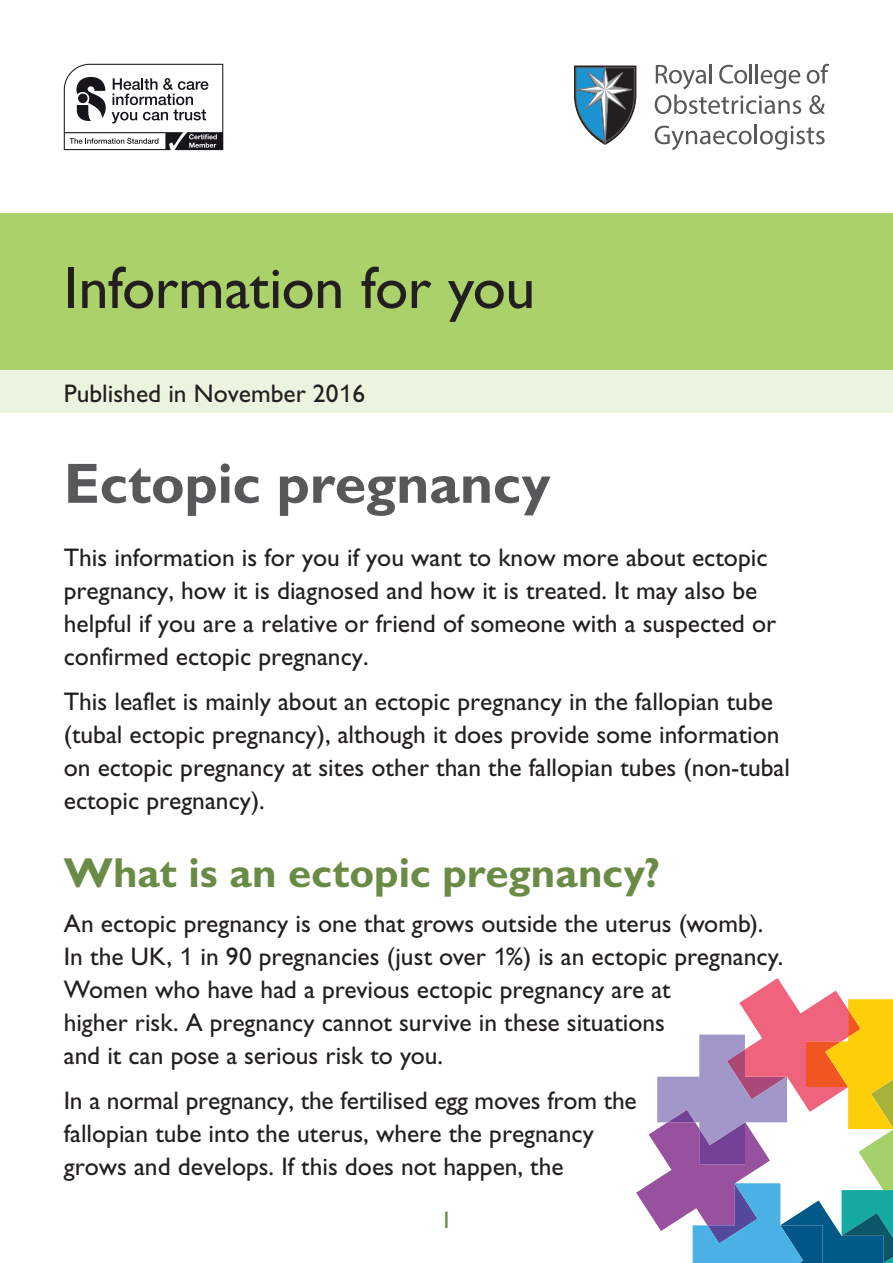
<style>
.page{position:relative;width:893px;height:1263px;background:#fff}
.page>*{position:absolute;margin:0;border:0;box-sizing:border-box;transform-origin:0 0}
.t1{font:60px "Gill Sans";letter-spacing:-.01em;color:#231f20}
.PI_title{font:700 57px "Gill Sans";letter-spacing:-.005em;color:#57585a}
.PI_A_head{font:700 42px "Gill Sans";color:#6a8b46}
.PI_body_text{font:25.5px/33px "Gill Sans";color:#231f20}
.PI_review_date{font:25.5px "Gill Sans";color:#231f20}
.PI_page_number{font:24px "Gill Sans";color:#6a8b46}
.s1{font-family:"Arial";font-size:24.15px}
</style>
<div class="page">
<svg style="left:64px;top:64px;width:159px;height:86px"></svg>
<svg style="left:807px;top:64px;width:22px;height:20px"></svg>
<svg style="left:655px;top:64px;width:146px;height:50px"></svg>
<svg style="left:809px;top:95px;width:16px;height:19px"></svg>
<svg style="left:655px;top:125px;width:170px;height:25px"></svg>
<svg style="left:574px;top:65px;width:63px;height:80px"></svg>
<div style="left:0;top:213px;width:893px;height:157px;background:#abd26a"></div>
<div style="left:0;top:370px;width:893px;height:42px;background:#ebf4de"></div>
<svg style="left:636px;top:978px;width:257px;height:285px"></svg>
<h1 class="t1" style="left:64px;top:253px;width:473px">Information for you</h1>
<p class="PI_review_date" style="left:64px;top:379px;width:303px">Published in November 20<span class="s1">1</span>6</p>
<p class="PI_title" style="left:64px;top:450px;width:488px">Ectopic pregnancy</p>
<p class="PI_body_text" style="left:64px;top:541px;width:714px">This information is for you if you want to know more about ectopic pregnancy, how it is diagnosed and how it is treated. It may also be helpful if you are a relative or friend of someone with a suspected or confirmed ectopic pregnancy.</p>
<p class="PI_body_text" style="left:64px;top:685px;width:728px">This leaflet is mainly about an ectopic pregnancy in the fallopian tube (tubal ectopic pregnancy), although it does provide some information on ectopic pregnancy at sites other than the fallopian tubes (non-tubal ectopic pregnancy).</p>
<p class="PI_A_head" style="left:64px;top:848px;width:598px">What is an ectopic pregnancy?</p>
<p class="PI_body_text" style="left:64px;top:907px;width:721px">An ectopic pregnancy is one that grows outside the uterus (womb).<br>In the UK, <span class="s1">1</span> in 90 pregnancies (just over <span class="s1">1</span>%) is an ectopic pregnancy.<br>Women who have had a previous ectopic pregnancy are at<br>higher risk. A pregnancy cannot survive in these situations<br>and it can pose a serious risk to you.</p>
<p class="PI_body_text" style="left:64px;top:1084px;width:574px">In a normal pregnancy, the fertilised egg moves from the fallopian tube into the uterus, where the pregnancy grows and develops. If this does not happen, the</p>
<p class="PI_page_number" style="left:440px;top:1206px;width:13px">1</p>
</div>
